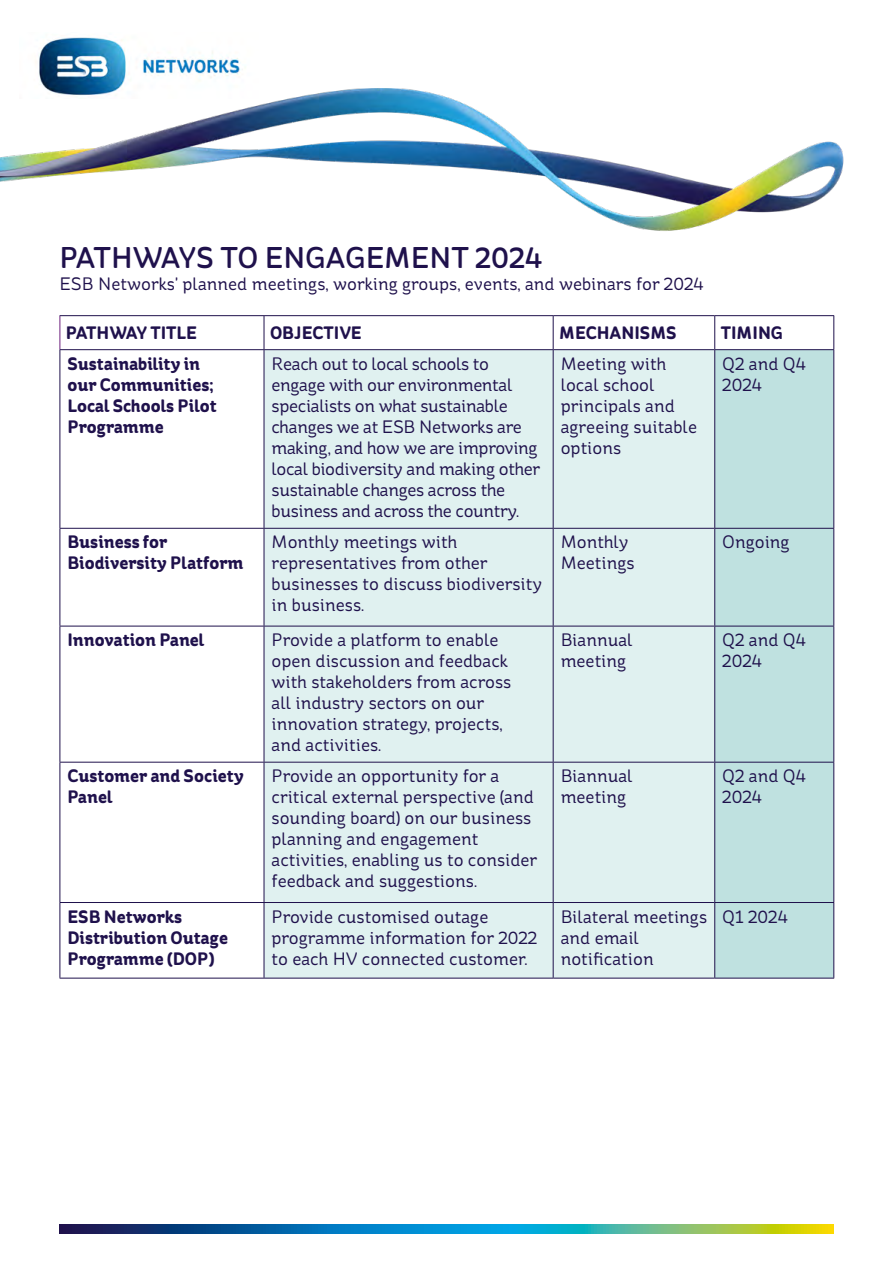
<style>
.page{position:relative;width:893px;height:1263px;background:#fff}
.page>*{position:absolute;margin:0;border:0;box-sizing:border-box;transform-origin:0 0}
.Heading_1{font:500 30px "St Ryde";color:#1f114c}
.Body_Text{font:18px/21px "St Ryde";color:#1f114c}
.Body_Text-2{font:18px/21px "St Ryde";letter-spacing:-.02em;color:#1f114c}
.t1{font:700 18px/21px "St Ryde";color:#1f114c}
</style>
<div class="page">
<img style="left:0;top:88px;width:844px;height:143px">
<svg style="left:60px;top:1225px;width:773px;height:8px;background:#338890"></svg>
<img style="left:20px;top:37px;width:239px;height:62px">
<svg style="left:61px;top:316px;width:772px;height:33px"></svg>
<div style="left:265px;top:350px;width:449px;height:628px;background:#e0f1f0"></div>
<div style="left:715px;top:350px;width:118px;height:628px;background:#bfe1e0"></div>
<hr style="left:60px;top:316px;width:1px;height:33px;background:#6e217e">
<hr style="left:60px;top:349px;width:204px;height:1px;background:#1f114c">
<hr style="left:60px;top:350px;width:1px;height:178px;background:#1f114c">
<hr style="left:833px;top:316px;width:1px;height:33px;background:#1f114c">
<hr style="left:264px;top:316px;width:1px;height:33px;background:#1f114c">
<hr style="left:714px;top:316px;width:1px;height:33px;background:#1f114c">
<hr style="left:60px;top:315px;width:204px;height:1px;background:#1f114c">
<hr style="left:264px;top:315px;width:289px;height:1px;background:#1f114c">
<hr style="left:553px;top:315px;width:162px;height:1px;background:#1f114c">
<hr style="left:715px;top:315px;width:119px;height:1px;background:#1f114c">
<hr style="left:553px;top:316px;width:1px;height:33px;background:#1f114c">
<hr style="left:264px;top:349px;width:289px;height:1px;background:#1f114c">
<hr style="left:553px;top:349px;width:162px;height:1px;background:#1f114c">
<hr style="left:264px;top:978px;width:289px;height:1px;background:#1f114c">
<hr style="left:553px;top:978px;width:162px;height:1px;background:#1f114c">
<hr style="left:264px;top:350px;width:1px;height:178px;background:#1f114c">
<hr style="left:264px;top:529px;width:1px;height:97px;background:#1f114c">
<hr style="left:264px;top:626px;width:1px;height:136px;background:#1f114c">
<hr style="left:264px;top:762px;width:1px;height:140px;background:#1f114c">
<hr style="left:264px;top:903px;width:1px;height:75px;background:#1f114c">
<hr style="left:553px;top:350px;width:1px;height:178px;background:#1f114c">
<hr style="left:553px;top:529px;width:1px;height:97px;background:#1f114c">
<hr style="left:553px;top:626px;width:1px;height:136px;background:#1f114c">
<hr style="left:553px;top:762px;width:1px;height:140px;background:#1f114c">
<hr style="left:553px;top:903px;width:1px;height:75px;background:#1f114c">
<hr style="left:264px;top:528px;width:289px;height:1px;background:#1f114c">
<hr style="left:553px;top:528px;width:162px;height:1px;background:#1f114c">
<hr style="left:264px;top:626px;width:289px;height:1px;background:#1f114c">
<hr style="left:553px;top:626px;width:162px;height:1px;background:#1f114c">
<hr style="left:264px;top:762px;width:289px;height:1px;background:#1f114c">
<hr style="left:553px;top:762px;width:162px;height:1px;background:#1f114c">
<hr style="left:264px;top:902px;width:289px;height:1px;background:#1f114c">
<hr style="left:553px;top:902px;width:162px;height:1px;background:#1f114c">
<hr style="left:715px;top:528px;width:119px;height:1px;background:#1f114c">
<hr style="left:715px;top:626px;width:119px;height:1px;background:#1f114c">
<hr style="left:715px;top:902px;width:119px;height:1px;background:#1f114c">
<hr style="left:715px;top:762px;width:119px;height:1px;background:#1f114c">
<hr style="left:714px;top:350px;width:1px;height:178px;background:#1f114c">
<hr style="left:714px;top:529px;width:1px;height:97px;background:#1f114c">
<hr style="left:714px;top:626px;width:1px;height:136px;background:#1f114c">
<hr style="left:714px;top:762px;width:1px;height:140px;background:#1f114c">
<hr style="left:714px;top:903px;width:1px;height:75px;background:#1f114c">
<hr style="left:833px;top:350px;width:1px;height:178px;background:#1f114c">
<hr style="left:833px;top:529px;width:1px;height:97px;background:#1f114c">
<hr style="left:833px;top:626px;width:1px;height:136px;background:#1f114c">
<hr style="left:833px;top:762px;width:1px;height:140px;background:#1f114c">
<hr style="left:833px;top:903px;width:1px;height:75px;background:#1f114c">
<hr style="left:60px;top:978px;width:204px;height:1px;background:#1f114c">
<hr style="left:715px;top:978px;width:119px;height:1px;background:#1f114c">
<hr style="left:60px;top:528px;width:204px;height:1px;background:#1f114c">
<hr style="left:60px;top:902px;width:204px;height:1px;background:#1f114c">
<hr style="left:60px;top:626px;width:204px;height:1px;background:#1f114c">
<hr style="left:60px;top:762px;width:204px;height:1px;background:#1f114c">
<hr style="left:60px;top:529px;width:1px;height:97px;background:#1f114c">
<hr style="left:60px;top:626px;width:1px;height:136px;background:#1f114c">
<hr style="left:60px;top:762px;width:1px;height:140px;background:#1f114c">
<hr style="left:60px;top:903px;width:1px;height:75px;background:#1f114c">
<hr style="left:715px;top:349px;width:119px;height:1px;background:#1f114c">
<svg style="left:187px;top:178px;width:3px;height:23px"></svg>
<h1 class="Heading_1" style="left:60px;top:240px;width:484px">PATHWAYS TO ENGAGEMENT 2024</h1>
<p class="Body_Text" style="left:60px;top:274px;width:646px">ESB Networks' planned meetings, working groups, events, and webinars for 2024</p>
<p class="t1" style="left:66px;top:323px;width:133px">PATHWAY TITLE</p>
<p class="t1" style="left:270px;top:323px;width:93px">OBJECTIVE</p>
<p class="t1" style="left:559px;top:323px;width:119px">MECHANISMS</p>
<p class="t1" style="left:721px;top:323px;width:64px">TIMING</p>
<p class="t1" style="left:67px;top:354px;width:151px">Sustainability in our Communities;<br>Local Schools Pilot<br>Programme</p>
<p class="Body_Text-2" style="left:271px;top:353px;width:270px">Reach out to local schools to engage with our environmental specialists on what sustainable changes we at ESB Networks are making, and how we are improving local biodiversity and making other sustainable changes across the business and across the country.</p>
<p class="Body_Text" style="left:561px;top:353px;width:138px">Meeting with local school principals and agreeing suitable options</p>
<p class="Body_Text" style="left:722px;top:353px;width:85px">Q2 and Q4<br>2024</p>
<p class="t1" style="left:67px;top:532px;width:178px">Business for<br>Biodiversity Platform</p>
<p class="Body_Text" style="left:271px;top:532px;width:272px">Monthly meetings with representatives from other businesses to discuss biodiversity in business.</p>
<p class="Body_Text" style="left:561px;top:532px;width:75px">Monthly<br>Meetings</p>
<p class="Body_Text" style="left:722px;top:532px;width:69px">Ongoing</p>
<p class="t1" style="left:67px;top:630px;width:139px">Innovation Panel</p>
<p class="Body_Text" style="left:271px;top:630px;width:241px">Provide a platform to enable open discussion and feedback with stakeholders from across all industry sectors on our innovation strategy, projects, and activities.</p>
<p class="Body_Text" style="left:561px;top:630px;width:73px">Biannual meeting</p>
<p class="Body_Text" style="left:722px;top:630px;width:85px">Q2 and Q4<br>2024</p>
<p class="t1" style="left:67px;top:766px;width:178px">Customer and Society<br>Panel</p>
<p class="Body_Text" style="left:271px;top:766px;width:267px">Provide an opportunity for a critical external perspective (and sounding board) on our business planning and engagement activities, enabling us to consider feedback and suggestions.</p>
<p class="Body_Text" style="left:561px;top:766px;width:73px">Biannual meeting</p>
<p class="Body_Text" style="left:722px;top:766px;width:85px">Q2 and Q4<br>2024</p>
<p class="t1" style="left:67px;top:906px;width:162px">ESB Networks<br>Distribution Outage<br>Programme (DOP)</p>
<p class="Body_Text" style="left:271px;top:906px;width:267px">Provide customised outage programme information for 2022 to each HV connected customer.</p>
<p class="Body_Text" style="left:561px;top:906px;width:148px">Bilateral meetings and email notification</p>
<p class="Body_Text" style="left:722px;top:906px;width:67px">Q1 2024</p>
</div>
